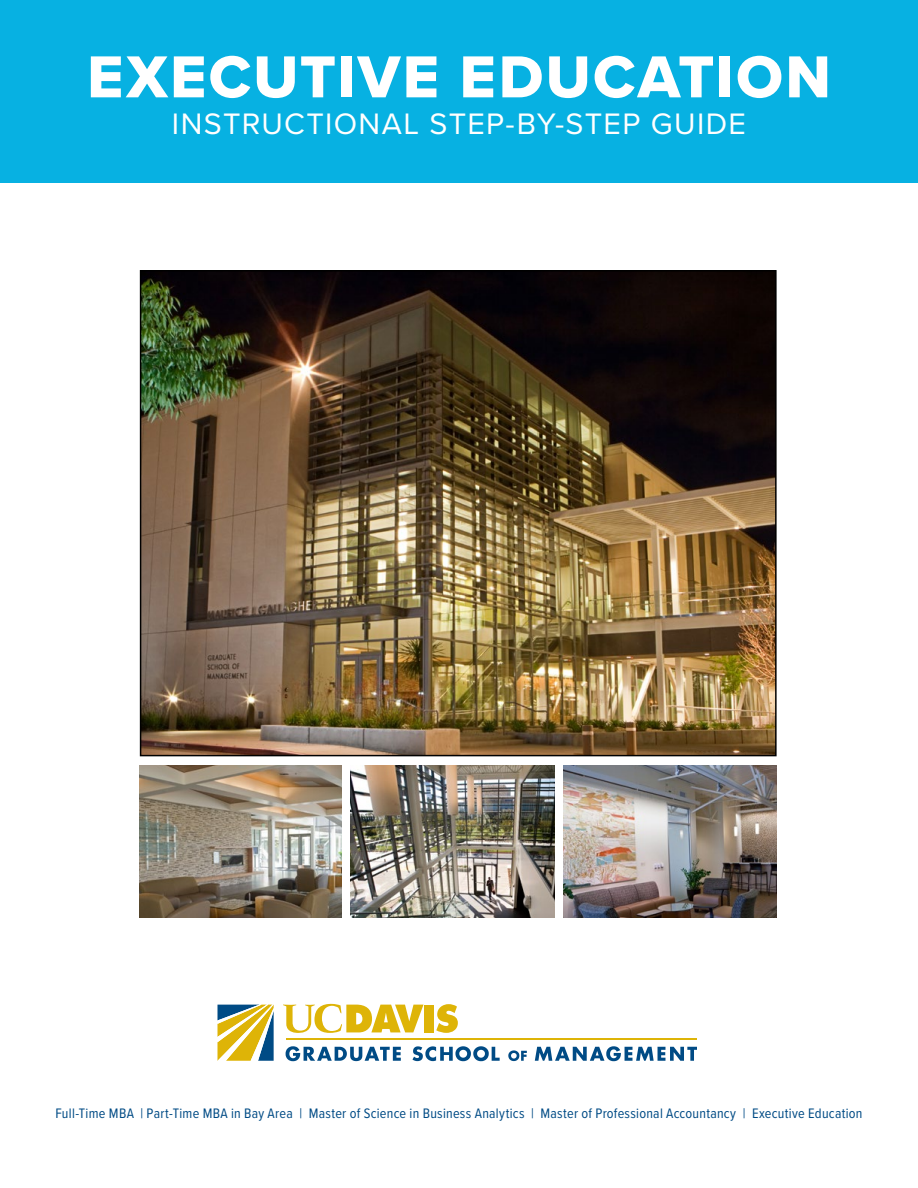
<style>
.page{position:relative;width:918px;height:1188px;background:#fff}
.page>*{position:absolute;margin:0;border:0;box-sizing:border-box;transform-origin:0 0}
.t1{font:61.35px "Proxima Nova Extrabld";letter-spacing:.035em;color:#fff}
.t2{font:30.75px "Proxima Nova";letter-spacing:.045em;color:#fff}
.t3{font:14.25px "Proxima Nova Cond";letter-spacing:.02em;color:#004b85}
</style>
<div class="page">
<div style="left:0;top:0;width:918px;height:183px;background:#07b1e2"></div>
<svg style="left:436px;top:1004px;width:22px;height:29px"></svg>
<div style="left:425px;top:1005px;width:9px;height:27px;background:#deb407"></div>
<svg style="left:283px;top:1004px;width:141px;height:29px"></svg>
<hr style="left:286px;top:1039px;width:411px;height:1px;background:#deb407">
<svg style="left:286px;top:1046px;width:115px;height:15px"></svg>
<svg style="left:413px;top:1046px;width:87px;height:15px"></svg>
<svg style="left:508px;top:1050px;width:19px;height:11px"></svg>
<svg style="left:535px;top:1046px;width:162px;height:15px"></svg>
<svg style="left:218px;top:1005px;width:56px;height:56px"></svg>
<img style="left:143px;top:273px;width:631px;height:480px">
<div style="left:140px;top:270px;width:637px;height:486px;border:2px solid #000"></div>
<img style="left:350px;top:765px;width:204px;height:153px">
<img style="left:140px;top:765px;width:201px;height:153px">
<img style="left:563px;top:765px;width:214px;height:153px">
<h1 class="t1" style="left:87px;top:31px;width:745px">EXECUTIVE EDUCATION</h1>
<h2 class="t2" style="left:172px;top:101px;width:576px">INSTRUCTIONAL STEP-BY-STEP GUIDE</h2>
<p class="t3" style="left:55px;top:1103px;width:809px">Full-Time MBA | Part-Time MBA in Bay Area | Master of Science in Business Analytics | Master of Professional Accountancy | Executive Education</p>
</div>
